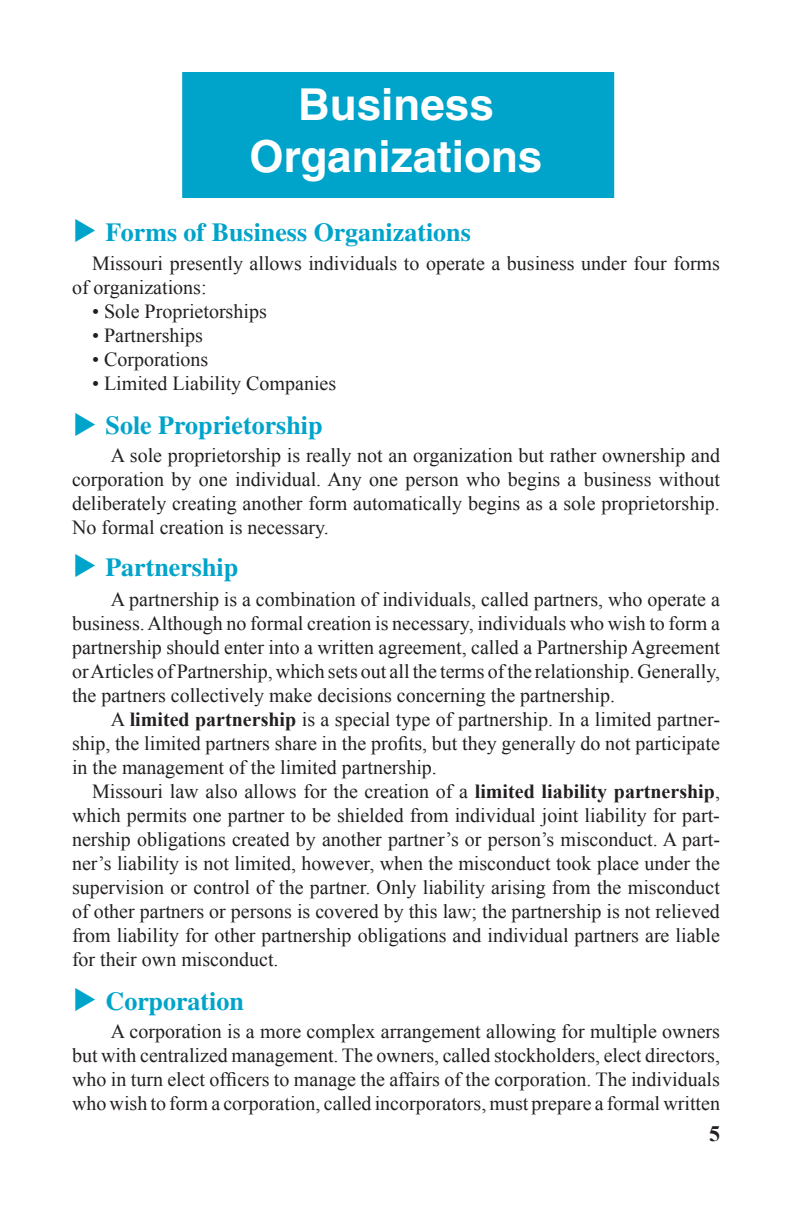
<style>
.page{position:relative;width:792px;height:1224px;background:#fff}
.page>*{position:absolute;margin:0;border:0;box-sizing:border-box;transform-origin:0 0}
.t1{font:700 44px/52.8px "Helvetica";color:#fff;text-align:center}
.t2{font:700 26px "Times";color:#00a4ca}
.t3{font:20px/24px "Times New Roman";color:#231f20;text-align:justify}
.s1{font-weight:700}
</style>
<div class="page">
<div style="left:182px;top:72px;width:432px;height:126px;background:#00a4ca"></div>
<h1 class="t1" style="left:250px;top:77px;width:294px">Business<br>Organizations</h1>
<h2 class="t2" style="left:106px;top:217px;width:367px">Forms of Business Organizations</h2>
<p class="t3" style="left:72px;top:251px;width:650px;text-indent:20px">Missouri presently allows individuals to operate a business under four forms of organizations:</p>
<p class="t3" style="left:92px;top:299px;width:176px">• Sole Proprietorships</p>
<p class="t3" style="left:92px;top:323px;width:112px">• Partnerships</p>
<p class="t3" style="left:92px;top:347px;width:118px">• Corporations</p>
<p class="t3" style="left:92px;top:371px;width:246px">• Limited Liability Companies</p>
<h2 class="t2" style="left:106px;top:410px;width:218px">Sole Proprietorship</h2>
<p class="t3" style="left:72px;top:443px;width:650px;text-indent:39px">A sole proprietorship is really not an organization but rather ownership and corporation by one individual. Any one person who begins a business without deliberately creating another form automatically begins as a sole proprietorship.<br>No formal creation is necessary.</p>
<h2 class="t2" style="left:106px;top:552px;width:134px">Partnership</h2>
<p class="t3" style="left:72px;top:587px;width:650px;text-indent:39px">A partnership is a combination of individuals, called partners, who operate a business. Although no formal creation is necessary, individuals who wish to form a partnership should enter into a written agreement, called a Partnership Agreement or Articles of Partnership, which sets out all the terms of the relationship. Generally, the partners collectively make decisions concerning the partnership.</p>
<p class="t3" style="left:72px;top:707px;width:649px;text-indent:39px">A <span class="s1">limited partnership</span> is a special type of partnership. In a limited partner&shy;ship, the limited partners share in the profits, but they generally do not participate in the management of the limited partnership.</p>
<p class="t3" style="left:72px;top:779px;width:650px;text-indent:20px">Missouri law also allows for the creation of a <span class="s1">limited liability partnership</span>, which permits one partner to be shielded from individual joint liability for part&shy;nership obligations created by another partner’s or person’s misconduct. A part&shy;ner’s liability is not limited, however, when the misconduct took place under the supervision or control of the partner. Only liability arising from the misconduct of other partners or persons is covered by this law; the partnership is not relieved from liability for other partnership obligations and individual partners are liable for their own misconduct.</p>
<h2 class="t2" style="left:106px;top:985px;width:140px">Corporation</h2>
<p class="t3" style="left:72px;top:1019px;width:650px;text-indent:39px">A corporation is a more complex arrangement allowing for multiple owners but with centralized management. The owners, called stockholders, elect directors, who in turn elect officers to manage the affairs of the corporation. The individuals who wish to form a corporation, called incorporators, must prepare a formal written</p>
</div>
